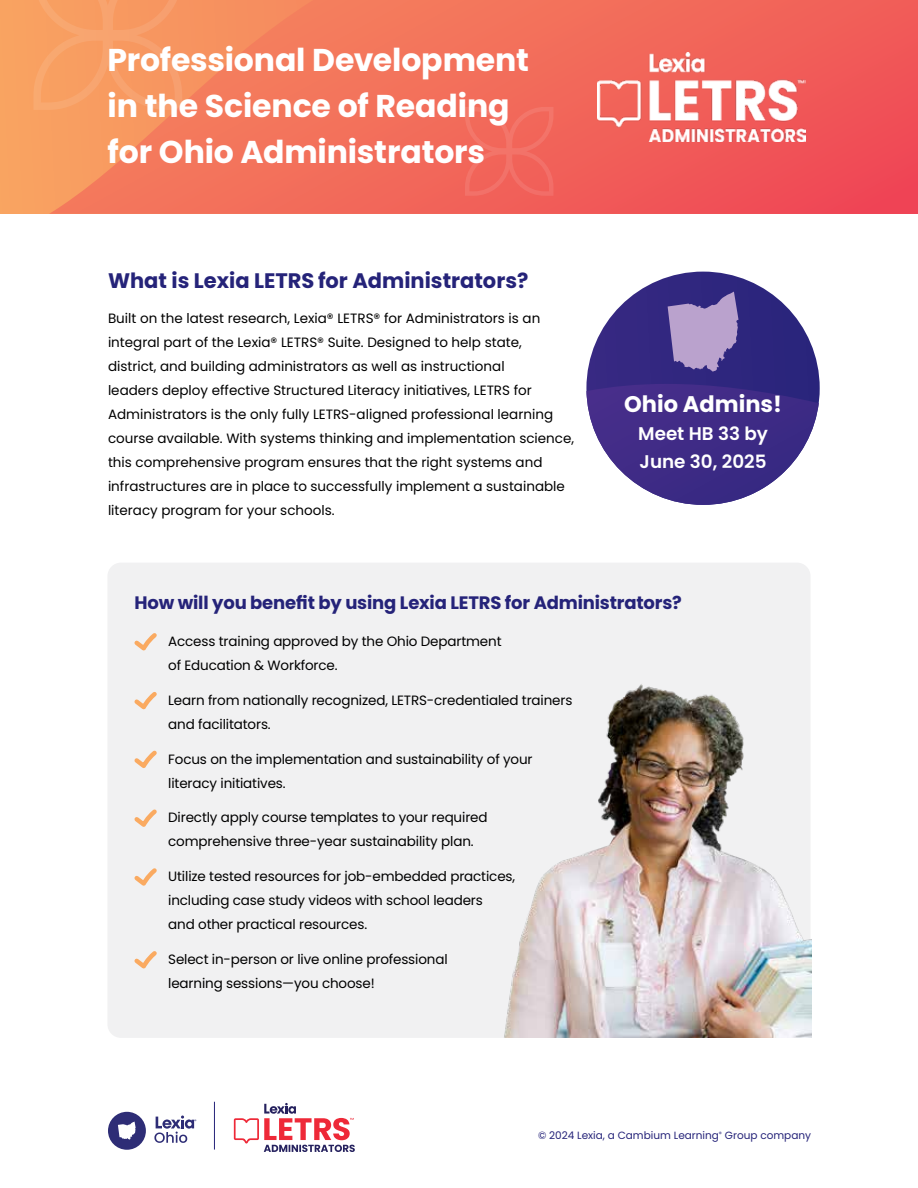
<style>
.page{position:relative;width:918px;height:1188px;background:#fff}
.page>*{position:absolute;margin:0;border:0;box-sizing:border-box;transform-origin:0 0}
.t1{font:700 31.5px/45.6px "Poppins";letter-spacing:-.005em;color:#fff}
.t2{font:700 22.5px "Poppins";color:#fff}
.t3{font:700 21px "Poppins";color:#252379}
.t4{font:600 18.3px/28.2px "Poppins";color:#fff}
.t5{font:700 18px "Poppins";letter-spacing:-.01em;color:#252379}
.t6{font:13.5px/24px "Poppins";color:#000}
.t7{font:10.5px "Poppins";color:#252379}
</style>
<div class="page">
<svg style="left:108px;top:1112px;width:38px;height:38px"></svg>
<svg style="left:154px;top:1116px;width:42px;height:27px"></svg>
<svg style="left:234px;top:1103px;width:121px;height:49px"></svg>
<hr style="left:214px;top:1102px;width:1px;height:48px;background:#252379">
<div style="left:0;top:0;width:918px;height:214px;background:#f9a261"></div>
<svg style="left:49px;top:0;width:869px;height:214px"></svg>
<img style="left:598px;top:53px;width:208px;height:88px">
<svg style="left:34px;top:0;width:148px;height:110px"></svg>
<svg style="left:465px;top:107px;width:89px;height:89px"></svg>
<div style="left:107px;top:563px;width:704px;height:475px;background:#f1f1f2;border-radius:14px"></div>
<svg style="left:134px;top:633px;width:23px;height:18px"></svg>
<svg style="left:134px;top:692px;width:23px;height:18px"></svg>
<svg style="left:134px;top:750px;width:23px;height:18px"></svg>
<svg style="left:134px;top:809px;width:23px;height:18px"></svg>
<svg style="left:134px;top:868px;width:23px;height:18px"></svg>
<svg style="left:134px;top:951px;width:23px;height:18px"></svg>
<img style="left:504px;top:684px;width:307px;height:354px">
<div style="left:586px;top:272px;width:234px;height:233px;background:#30277f;border-radius:117px"></div>
<svg style="left:586px;top:384px;width:233px;height:121px"></svg>
<svg style="left:668px;top:292px;width:71px;height:80px"></svg>
<h1 class="t1" style="left:108px;top:38px;width:423px">Professional Development in the Science of Reading for Ohio Administrators</h1>
<h3 class="t3" style="left:108px;top:268px;width:422px">What is Lexia LETRS for Administrators?</h3>
<p class="t6" style="left:108px;top:306px;width:468px">Built on the latest research, Lexia® LETRS® for Administrators is an integral part of the Lexia® LETRS® Suite. Designed to help state,<br>district, and building administrators as well as instructional<br>leaders deploy effective Structured Literacy initiatives, LETRS for Administrators is the only fully LETRS-aligned professional learning course available. With systems thinking and implementation science, this comprehensive program ensures that the right systems and infrastructures are in place to successfully implement a sustainable literacy program for your schools.</p>
<h2 class="t2" style="left:624px;top:391px;width:159px">Ohio Admins!</h2>
<h3 class="t4" style="left:638px;top:420px;width:131px">Meet HB 33 by<br>June 30, 2025</h3>
<h3 class="t5" style="left:134px;top:592px;width:549px">How will you benefit by using Lexia LETRS for Administrators?</h3>
<p class="t6" style="left:168px;top:629px;width:335px">Access training approved by the Ohio Department of Education &amp; Workforce.</p>
<p class="t6" style="left:168px;top:688px;width:406px">Learn from nationally recognized, LETRS-credentialed trainers and facilitators.</p>
<p class="t6" style="left:168px;top:747px;width:366px">Focus on the implementation and sustainability of your literacy initiatives.</p>
<p class="t6" style="left:168px;top:806px;width:321px">Directly apply course templates to your required comprehensive three-year sustainability plan.</p>
<p class="t6" style="left:168px;top:865px;width:348px">Utilize tested resources for job-embedded practices, including case study videos with school leaders<br>and other practical resources.</p>
<p class="t6" style="left:168px;top:947px;width:281px">Select in-person or live online professional learning sessions—you choose!</p>
<p class="t7" style="left:538px;top:1130px;width:275px">© 2024 Lexia, a Cambium Learning<sup>®</sup> Group company</p>
</div>
